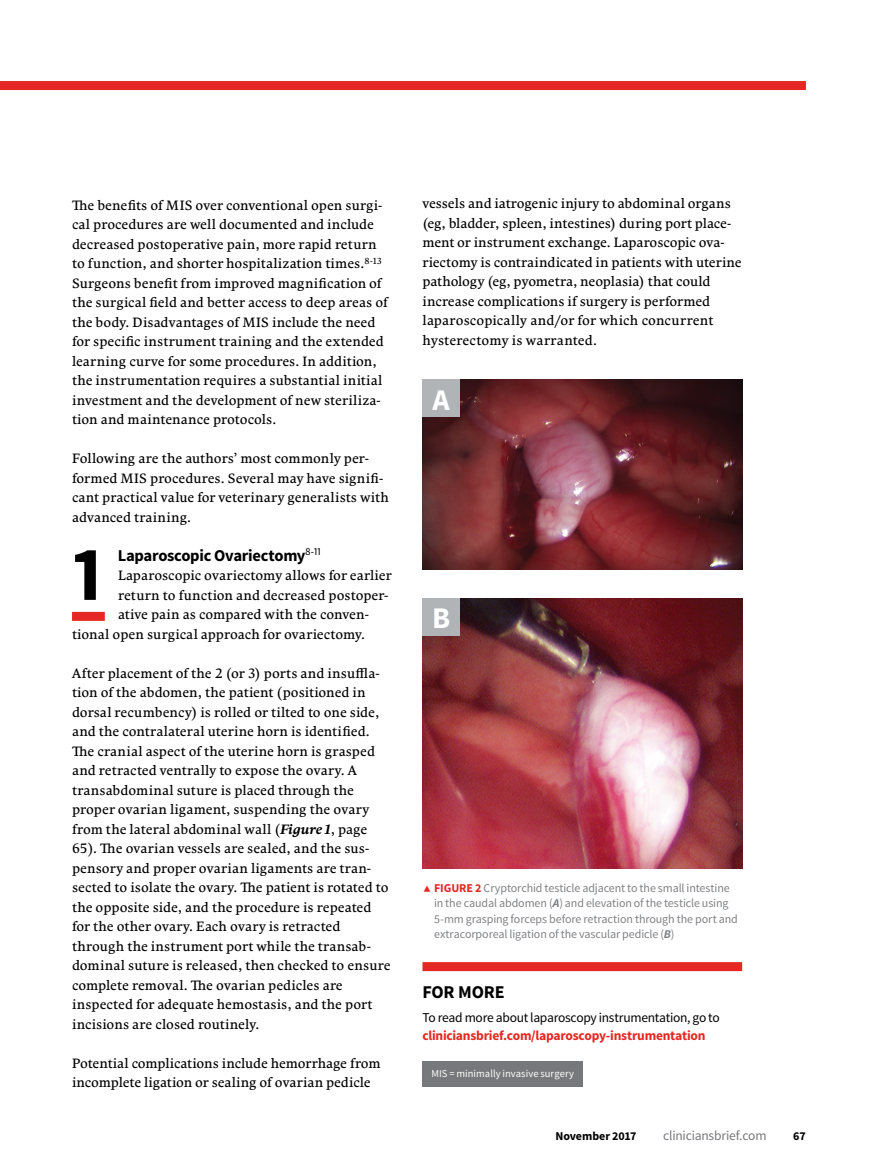
<style>
.page{position:relative;width:878px;height:1175px;background:#fff}
.page>*{position:absolute;margin:0;border:0;box-sizing:border-box;transform-origin:0 0}
.t1{font:700 78px "Source Sans Pro";color:#000}
.t2{font:700 30px "Source Sans Pro";color:#fff}
.t3{font:700 18px "Source Sans Pro";letter-spacing:-.01em;color:#000}
.t4{font:700 16.5px "Source Sans Pro";letter-spacing:-.02em;color:#000}
.t5{font:13.5px/19.5px "Comenia Serif Pro";letter-spacing:.005em;color:#000}
.t6{font:700 13.5px "Source Sans Pro";letter-spacing:-.015em;color:#e52823}
.t7{font:13.5px "Source Sans Pro";letter-spacing:-.02em;color:#000}
.t8{font:13.5px "Source Sans Pro";letter-spacing:-.015em;color:#77787b}
.t9{font:12px/15px "Source Sans Pro";letter-spacing:-.01em;color:#808285}
.t10{font:700 12px "Source Sans Pro";letter-spacing:-.005em;color:#000}
.t11{font:10.5px "Source Sans Pro";color:#fff}
.s1{font-weight:700;font-style:italic}
.s2{font-weight:700;color:#e52823}
</style>
<div class="page">
<div style="left:0;top:81px;width:806px;height:9px;background:#e52823"></div>
<div style="left:72px;top:612px;width:33px;height:9px;background:#e52823"></div>
<div style="left:422px;top:962px;width:320px;height:9px;background:#e52823"></div>
<img style="left:422px;top:379px;width:320px;height:191px">
<img style="left:422px;top:598px;width:320px;height:270px">
<div style="left:422px;top:379px;width:38px;height:38px;background:#b1b4b6"></div>
<div style="left:422px;top:598px;width:38px;height:38px;background:#b1b4b6"></div>
<div style="left:422px;top:1060px;width:161px;height:26px;background:#77787b"></div>
<p class="t5" style="left:72px;top:195px;width:317px">The benefits of MIS over conventional open surgi&shy;cal procedures are well documented and include decreased postoperative pain, more rapid return to function, and shorter hospitalization times.<sup>8-13<br></sup>Surgeons benefit from improved magnification of the surgical field and better access to deep areas of the body. Disadvantages of MIS include the need for specific instrument training and the extended learning curve for some procedures. In addition, the instrumentation requires a substantial initial investment and the development of new steriliza&shy;tion and maintenance protocols.</p>
<p class="t5" style="left:72px;top:448px;width:318px">Following are the authors’ most commonly per&shy;formed MIS procedures. Several may have signifi&shy;cant practical value for veterinary generalists with advanced training.</p>
<h1 class="t1" style="left:72px;top:524px;width:33px">1</h1>
<p class="t4" style="left:118px;top:545px;width:205px">Laparoscopic Ovariectomy<sup>8-11</sup></p>
<p class="t5" style="left:118px;top:566px;width:275px">Laparoscopic ovariectomy allows for earlier</p>
<p class="t5" style="left:118px;top:585px;width:272px">return to function and decreased postoper-</p>
<p class="t5" style="left:118px;top:604px;width:252px">ative pain as compared with the conven-</p>
<p class="t5" style="left:72px;top:624px;width:295px">tional open surgical approach for ovariectomy.</p>
<p class="t5" style="left:72px;top:663px;width:320px">After placement of the 2 (or 3) ports and insuffla&shy;tion of the abdomen, the patient (positioned in dorsal recumbency) is rolled or tilted to one side, and the contralateral uterine horn is identified.<br>The cranial aspect of the uterine horn is grasped and retracted ventrally to expose the ovary. A transabdominal suture is placed through the proper ovarian ligament, suspending the ovary from the lateral abdominal wall (<span class="s1">Figure 1</span>, page 65). The ovarian vessels are sealed, and the sus&shy;pensory and proper ovarian ligaments are tran&shy;sected to isolate the ovary. The patient is rotated to the opposite side, and the procedure is repeated for the other ovary. Each ovary is retracted through the instrument port while the transab&shy;dominal suture is released, then checked to ensure complete removal. The ovarian pedicles are inspected for adequate hemostasis, and the port incisions are closed routinely.</p>
<p class="t5" style="left:72px;top:1053px;width:310px">Potential complications include hemorrhage from incomplete ligation or sealing of ovarian pedicle</p>
<p class="t5" style="left:422px;top:193px;width:321px">vessels and iatrogenic injury to abdominal organs (eg, bladder, spleen, intestines) during port place&shy;ment or instrument exchange. Laparoscopic ova&shy;riectomy is contraindicated in patients with uterine pathology (eg, pyometra, neoplasia) that could increase complications if surgery is performed laparoscopically and/or for which concurrent hysterectomy is warranted.</p>
<h2 class="t2" style="left:432px;top:380px;width:19px">A</h2>
<h2 class="t2" style="left:432px;top:599px;width:20px">B</h2>
<p class="t9" style="left:434px;top:881px;width:305px"><span class="s2">FIGURE 2</span> Cryptorchid testicle adjacent to the small intestine in the caudal abdomen (<span class="s1">A</span>) and elevation of the testicle using 5-mm grasping forceps before retraction through the port and extracorporeal ligation of the vascular pedicle (<span class="s1">B</span>)</p>
<h3 class="t3" style="left:422px;top:980px;width:84px">FOR MORE</h3>
<p class="t7" style="left:422px;top:1009px;width:299px">To read more about laparoscopy instrumentation, go to</p>
<p class="t6" style="left:422px;top:1027px;width:284px">cliniciansbrief.com/laparoscopy-instrumentation</p>
<p class="t11" style="left:431px;top:1067px;width:144px">MIS = minimally invasive surgery</p>
<p class="t10" style="left:555px;top:1128px;width:82px">November 2017</p>
<p class="t8" style="left:663px;top:1127px;width:105px">cliniciansbrief.com</p>
<p class="t10" style="left:793px;top:1128px;width:14px">67</p>
</div>
